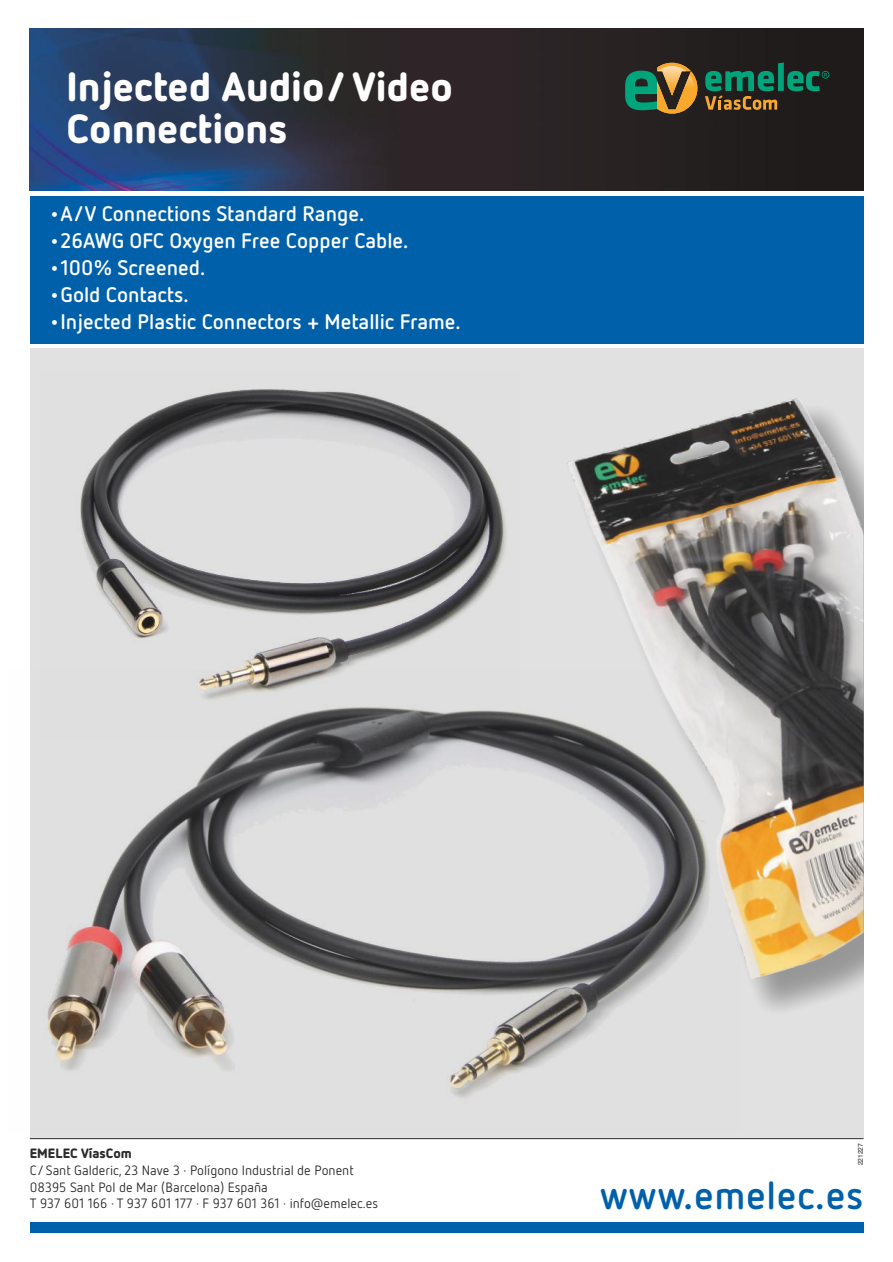
<style>
.page{position:relative;width:893px;height:1262px;background:#fff}
.page>*{position:absolute;margin:0;border:0;box-sizing:border-box;transform-origin:0 0}
.t1{font:900 40.5px/42px "Netto OT";color:#fefefe}
.t2{font:700 39px "Netto OT";letter-spacing:.015em;color:#0060aa}
.t3{font:700 21px "Netto OT";color:#fefefe}
.t4{font:13.5px/16.5px "Netto OT";color:#2b2a29}
.t5{font:900 13.5px "Netto OT";color:#2b2a29}
.t6{font:6.75px "Swiss 721 BT";color:#2b2a29}
.s1{font-family:"Ubuntu";font-weight:300}
</style>
<div class="page">
<div style="left:30px;top:1222px;width:833px;height:10px;background:#0060aa"></div>
<div style="left:30px;top:347px;width:833px;height:791px;background:#e0e0e0"></div>
<div style="left:30px;top:196px;width:833px;height:147px;background:#0060aa"></div>
<hr style="left:30px;top:1138px;width:833px;height:1px;background:#2b2a29">
<img style="left:30px;top:28px;width:833px;height:162px">
<img style="left:46px;top:738px;width:453px;height:360px">
<img style="left:80px;top:389px;width:335px;height:349px">
<img style="left:415px;top:398px;width:448px;height:681px">
<svg style="left:625px;top:63px;width:72px;height:51px;background:#5f6e41"></svg>
<svg style="left:705px;top:63px;width:124px;height:47px;background:#284935"></svg>
<h1 class="t1" style="left:67px;top:69px;width:387px">Injected Audio /Video<br>Connections</h1>
<h3 class="t3" style="left:49px;top:204px;width:317px">•A/V Connections Standard Range.</h3>
<h3 class="t3" style="left:49px;top:231px;width:361px">•26AWG OFC Oxygen Free Copper Cable.</h3>
<h3 class="t3" style="left:49px;top:258px;width:158px">•100% Screened.</h3>
<h3 class="t3" style="left:49px;top:285px;width:141px">•Gold Contacts.</h3>
<h3 class="t3" style="left:49px;top:312px;width:413px">•Injected Plastic Connectors + Metallic Frame.</h3>
<p class="t5" style="left:30px;top:1148px;width:104px">EMELEC VíasCom</p>
<p class="t4" style="left:30px;top:1163px;width:350px">C/ Sant Galderic, 23 Nave 3 · Polígono Industrial de Ponent<br>08395 Sant Pol de Mar (Barcelona) España<br>T 937 601 166 · T 937 601 177 · F 937 601 361 · info<span class="s1">@</span>emelec.es</p>
<p class="t6" style="left:857px;top:1165px;width:24px;rotate:-90deg">221227</p>
<h2 class="t2" style="left:600px;top:1179px;width:265px">www.emelec.es</h2>
</div>
